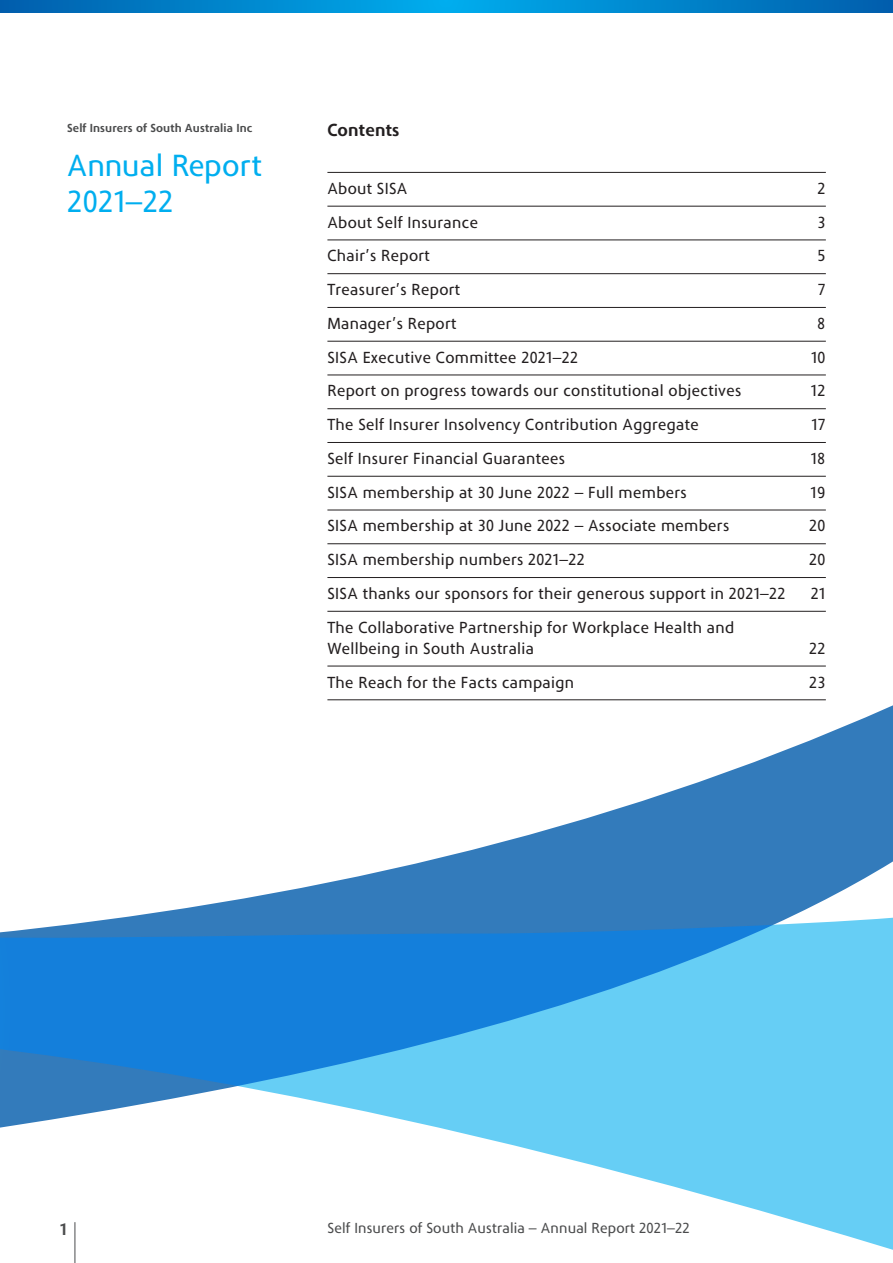
<style>
.page{position:relative;width:893px;height:1263px;background:#fff}
.page>*{position:absolute;margin:0;border:0;box-sizing:border-box;transform-origin:0 0}
.t1{font:31.5px/36px "Phoenica STD";letter-spacing:.01em;color:#00aeef}
.t2{font:700 18px "Phoenica STD";letter-spacing:.01em;color:#231f20}
.t3{font:700 17.25px "Phoenica STD";color:#4b4c4d}
.t4{font:16.5px/21px "Phoenica STD";letter-spacing:.02em;color:#231f20}
.t5{font:15px "Phoenica STD";letter-spacing:.01em;color:#4b4c4d}
.t6{font:700 12px "Phoenica STD";letter-spacing:.01em;color:#4b4c4d}
</style>
<div class="page">
<hr style="left:75px;top:1222px;width:1px;height:41px;background:#4b4c4d">
<hr style="left:327px;top:172px;width:499px;height:1px;background:#231f20">
<hr style="left:327px;top:206px;width:499px;height:1px;background:#231f20">
<hr style="left:327px;top:240px;width:499px;height:1px;background:#231f20">
<hr style="left:327px;top:273px;width:499px;height:1px;background:#231f20">
<hr style="left:327px;top:307px;width:499px;height:1px;background:#231f20">
<hr style="left:327px;top:341px;width:499px;height:1px;background:#231f20">
<hr style="left:327px;top:375px;width:499px;height:1px;background:#231f20">
<hr style="left:327px;top:408px;width:499px;height:1px;background:#231f20">
<hr style="left:327px;top:442px;width:499px;height:1px;background:#231f20">
<hr style="left:327px;top:476px;width:499px;height:1px;background:#231f20">
<hr style="left:327px;top:510px;width:499px;height:1px;background:#231f20">
<hr style="left:327px;top:543px;width:499px;height:1px;background:#231f20">
<hr style="left:327px;top:577px;width:499px;height:1px;background:#231f20">
<hr style="left:327px;top:611px;width:499px;height:1px;background:#231f20">
<hr style="left:327px;top:666px;width:499px;height:1px;background:#231f20">
<hr style="left:327px;top:699px;width:499px;height:1px;background:#231f20">
<svg style="left:0;top:0;width:893px;height:12px;background:#0084cc"></svg>
<svg style="left:772px;top:705px;width:121px;height:50px"></svg>
<svg style="left:0;top:755px;width:893px;height:495px"></svg>
<p class="t6" style="left:67px;top:121px;width:187px">Self Insurers of South Australia Inc</p>
<h1 class="t1" style="left:67px;top:148px;width:196px">Annual Report<br>2021–22</h1>
<p class="t2" style="left:327px;top:121px;width:74px">Contents</p>
<p class="t4" style="left:327px;top:178px;width:82px">About SISA</p>
<p class="t4" style="left:817px;top:178px;width:10px">2</p>
<p class="t4" style="left:327px;top:212px;width:152px">About Self Insurance</p>
<p class="t4" style="left:817px;top:212px;width:10px">3</p>
<p class="t4" style="left:327px;top:246px;width:104px">Chair’s Report</p>
<p class="t4" style="left:817px;top:246px;width:10px">5</p>
<p class="t4" style="left:327px;top:280px;width:134px">Treasurer’s Report</p>
<p class="t4" style="left:818px;top:280px;width:9px">7</p>
<p class="t4" style="left:327px;top:313px;width:130px">Manager’s Report</p>
<p class="t4" style="left:817px;top:313px;width:10px">8</p>
<p class="t4" style="left:327px;top:347px;width:252px">SISA Executive Committee 2021–22</p>
<p class="t4" style="left:811px;top:347px;width:16px">10</p>
<p class="t4" style="left:327px;top:381px;width:415px">Report on progress towards our constitutional objectives</p>
<p class="t4" style="left:811px;top:381px;width:16px">12</p>
<p class="t4" style="left:327px;top:415px;width:373px">The Self Insurer Insolvency Contribution Aggregate</p>
<p class="t4" style="left:811px;top:415px;width:16px">17</p>
<p class="t4" style="left:327px;top:448px;width:239px">Self Insurer Financial Guarantees</p>
<p class="t4" style="left:811px;top:448px;width:16px">18</p>
<p class="t4" style="left:327px;top:482px;width:361px">SISA membership at 30 June 2022 – Full members</p>
<p class="t4" style="left:811px;top:482px;width:16px">19</p>
<p class="t4" style="left:327px;top:516px;width:403px">SISA membership at 30 June 2022 – Associate members</p>
<p class="t4" style="left:809px;top:516px;width:18px">20</p>
<p class="t4" style="left:327px;top:550px;width:259px">SISA membership numbers 2021–22</p>
<p class="t4" style="left:809px;top:550px;width:18px">20</p>
<p class="t4" style="left:327px;top:583px;width:460px">SISA thanks our sponsors for their generous support in 2021–22</p>
<p class="t4" style="left:811px;top:583px;width:16px">21</p>
<p class="t4" style="left:327px;top:617px;width:408px">The Collaborative Partnership for Workplace Health and<br>Wellbeing in South Australia</p>
<p class="t4" style="left:809px;top:638px;width:18px">22</p>
<p class="t4" style="left:327px;top:672px;width:248px">The Reach for the Facts campaign</p>
<p class="t4" style="left:809px;top:672px;width:18px">23</p>
<p class="t3" style="left:60px;top:1220px;width:8px">1</p>
<p class="t5" style="left:327px;top:1220px;width:364px">Self Insurers of South Australia – Annual Report 2021–22</p>
</div>
